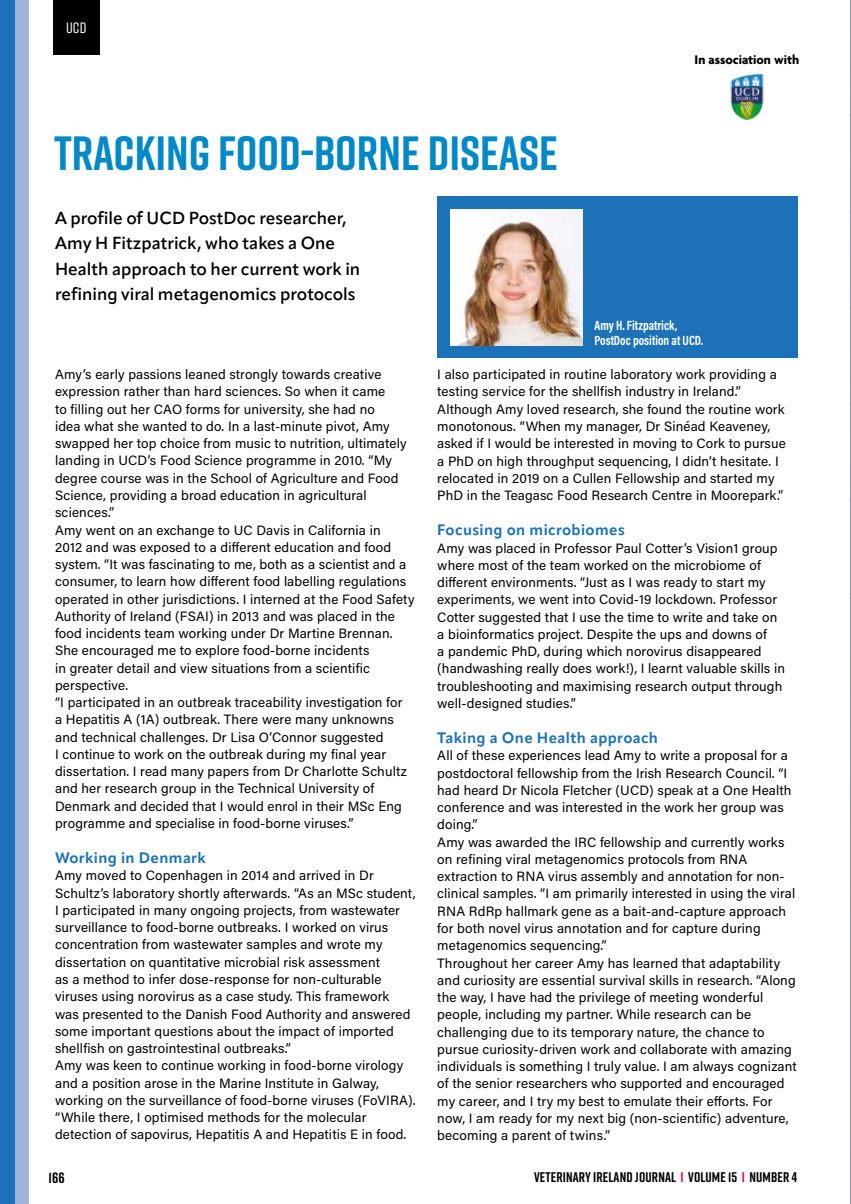
<style>
.page{position:relative;width:851px;height:1204px;background:#fff}
.page>*{position:absolute;margin:0;border:0;box-sizing:border-box;transform-origin:0 0}
.t1{font:700 48px "Rift";color:#0088c7}
.t2{font:600 17.25px/25.3px "Apparat";color:#000}
.t3{font:700 15px "Apparat";letter-spacing:.025em;color:#1d71b8}
.t4{font:700 15px "Rift";color:#000}
.t5{font:500 15px "Rift";color:#fff}
.t6{font:700 13.95px "Rift";letter-spacing:.01em;color:#000}
.t7{font:13.5px/17.2px "Acumin Pro";letter-spacing:.01em;color:#000}
.t8{font:700 13.5px/15px "Acumin Pro Cond";color:#fff;scale:.9 1}
.t9{font:700 13.5px "Agenda";color:#000}
.s1{color:#e6007d}
</style>
<div class="page">
<div style="left:53px;top:0;width:46px;height:54px;background:#000"></div>
<div style="left:0;top:0;width:28px;height:1203px;background:#9fb3dd"></div>
<div style="left:0;top:0;width:14px;height:1203px;background:#1d71b8"></div>
<img style="left:730px;top:75px;width:34px;height:45px">
<div style="left:437px;top:196px;width:361px;height:162px;background:#1d71b8"></div>
<img style="left:450px;top:209px;width:132px;height:136px">
<img style="left:850px;top:598px;width:1px;height:605px">
<img style="left:850px;top:1px;width:1px;height:597px">
<p class="t5" style="left:66px;top:17px;width:22px">UCD</p>
<h1 class="t1" style="left:54px;top:119px;width:505px">TRACKING FOOD-BORNE DISEASE</h1>
<p class="t2" style="left:55px;top:205px;width:307px">A profile of UCD PostDoc researcher, Amy H Fitzpatrick, who takes a One Health approach to her current work in refining viral metagenomics protocols</p>
<p class="t9" style="left:694px;top:52px;width:106px">In association with</p>
<p class="t8" style="left:594px;top:318px;width:122px">Amy H. Fitzpatrick,<br>PostDoc position at UCD.</p>
<p class="t7" style="left:55px;top:365px;width:361px">Amy’s early passions leaned strongly towards creative expression rather than hard sciences. So when it came<br>to filling out her CAO forms for university, she had no<br>idea what she wanted to do. In a last-minute pivot, Amy swapped her top choice from music to nutrition, ultimately landing in UCD’s Food Science programme in 2010. “My degree course was in the School of Agriculture and Food Science, providing a broad education in agricultural sciences.”<br>Amy went on an exchange to UC Davis in California in<br>2012 and was exposed to a different education and food system. “It was fascinating to me, both as a scientist and a consumer, to learn how different food labelling regulations operated in other jurisdictions. I interned at the Food Safety Authority of Ireland (FSAI) in 2013 and was placed in the food incidents team working under Dr Martine Brennan.<br>She encouraged me to explore food-borne incidents<br>in greater detail and view situations from a scientific perspective.<br>“I participated in an outbreak traceability investigation for<br>a Hepatitis A (1A) outbreak. There were many unknowns and technical challenges. Dr Lisa O’Connor suggested<br>I continue to work on the outbreak during my final year dissertation. I read many papers from Dr Charlotte Schultz and her research group in the Technical University of Denmark and decided that I would enrol in their MSc Eng programme and specialise in food-borne viruses.”</p>
<p class="t3" style="left:55px;top:848px;width:152px">Working in Denmark</p>
<p class="t7" style="left:55px;top:866px;width:362px">Amy moved to Copenhagen in 2014 and arrived in Dr Schultz’s laboratory shortly afterwards. “As an MSc student, I participated in many ongoing projects, from wastewater surveillance to food-borne outbreaks. I worked on virus concentration from wastewater samples and wrote my dissertation on quantitative microbial risk assessment<br>as a method to infer dose-response for non-culturable viruses using norovirus as a case study. This framework was presented to the Danish Food Authority and answered some important questions about the impact of imported shellfish on gastrointestinal outbreaks.”<br>Amy was keen to continue working in food-borne virology and a position arose in the Marine Institute in Galway, working on the surveillance of food-borne viruses (FoVIRA). “While there, I optimised methods for the molecular detection of sapovirus, Hepatitis A and Hepatitis E in food.</p>
<p class="t4" style="left:49px;top:1166px;width:18px">166</p>
<p class="t7" style="left:437px;top:365px;width:350px">I also participated in routine laboratory work providing a testing service for the shellfish industry in Ireland.” Although Amy loved research, she found the routine work monotonous. “When my manager, Dr Sinéad Keaveney, asked if I would be interested in moving to Cork to pursue a PhD on high throughput sequencing, I didn’t hesitate. I relocated in 2019 on a Cullen Fellowship and started my PhD in the Teagasc Food Research Centre in Moorepark.”</p>
<p class="t3" style="left:437px;top:521px;width:189px">Focusing on microbiomes</p>
<p class="t7" style="left:437px;top:538px;width:349px">Amy was placed in Professor Paul Cotter’s Vision1 group where most of the team worked on the microbiome of different environments. “Just as I was ready to start my experiments, we went into Covid-19 lockdown. Professor Cotter suggested that I use the time to write and take on a bioinformatics project. Despite the ups and downs of<br>a pandemic PhD, during which norovirus disappeared (handwashing really does work!), I learnt valuable skills in troubleshooting and maximising research output through well-designed studies.”</p>
<p class="t3" style="left:437px;top:728px;width:222px">Taking a One Health approach</p>
<p class="t7" style="left:437px;top:746px;width:361px">All of these experiences lead Amy to write a proposal for a postdoctoral fellowship from the Irish Research Council. “I had heard Dr Nicola Fletcher (UCD) speak at a One Health conference and was interested in the work her group was doing.”<br>Amy was awarded the IRC fellowship and currently works on refining viral metagenomics protocols from RNA extraction to RNA virus assembly and annotation for non&shy;clinical samples. “I am primarily interested in using the viral RNA RdRp hallmark gene as a bait-and-capture approach for both novel virus annotation and for capture during metagenomics sequencing.”<br>Throughout her career Amy has learned that adaptability and curiosity are essential survival skills in research. “Along the way, I have had the privilege of meeting wonderful people, including my partner. While research can be challenging due to its temporary nature, the chance to pursue curiosity-driven work and collaborate with amazing individuals is something I truly value. I am always cognizant of the senior researchers who supported and encouraged my career, and I try my best to emulate their efforts. For now, I am ready for my next big (non-scientific) adventure, becoming a parent of twins.”</p>
<p class="t6" style="left:534px;top:1167px;width:264px">VETERINARY IRELAND JOURNAL <span class="s1">I</span> VOLUME 15 <span class="s1">I</span> NUMBER 4</p>
</div>
